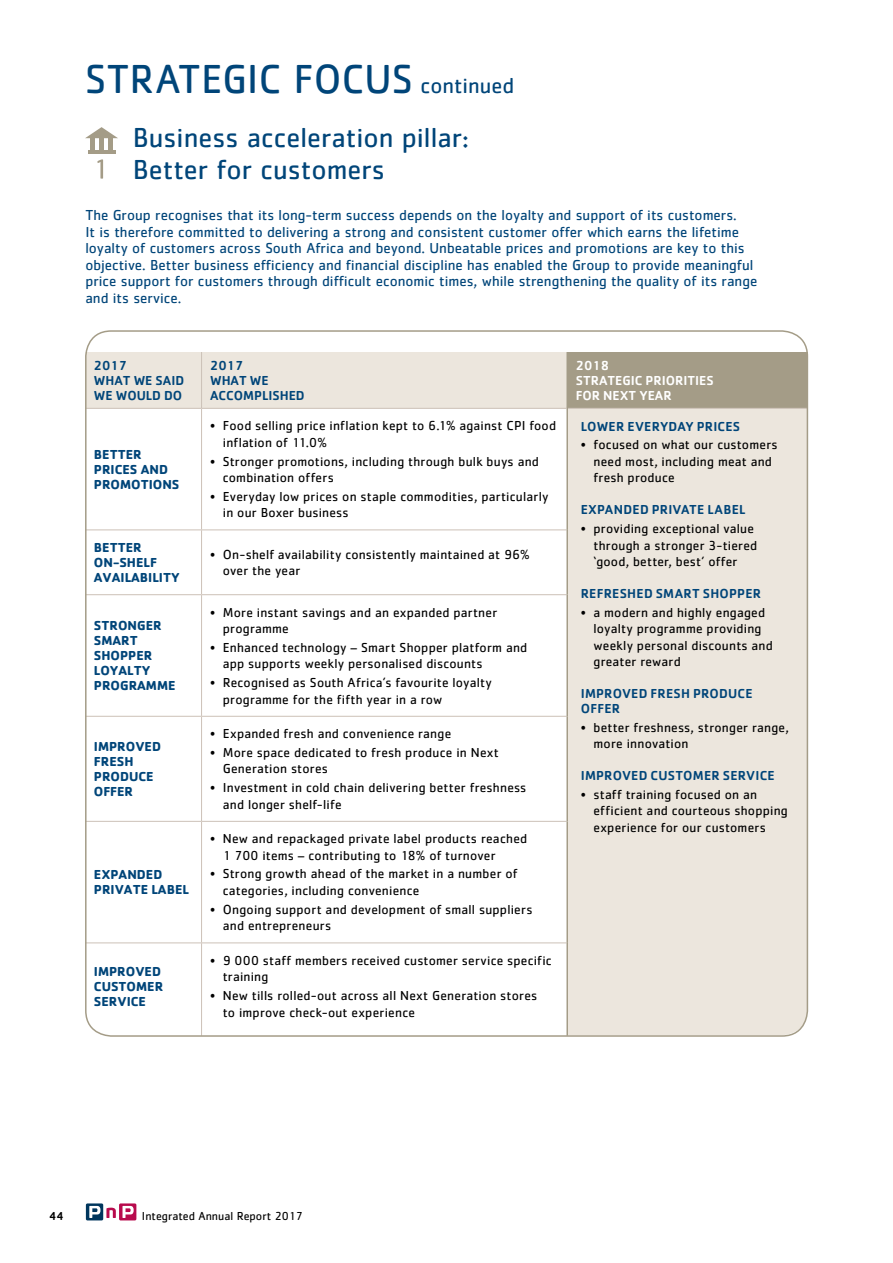
<style>
.page{position:relative;width:893px;height:1263px;background:#fff}
.page>*{position:absolute;margin:0;border:0;box-sizing:border-box;transform-origin:0 0}
.t1{font:42px "Cachet Std";color:#004579}
.t2{font:28.5px/31.5px "Cachet Std";color:#004579}
.t3{font:15px/16.5px "Cachet Std";color:#004579}
.t4{font:13.5px/16.5px "Cachet Std";letter-spacing:.015em;color:#000}
.t5{font:700 13.5px/15px "Cachet Std";color:#004579}
.t6{font:500 13.5px/15px "Cachet Std";letter-spacing:.015em;color:#004579}
.t7{font:500 13.5px/15px "Cachet Std";color:#fff}
.t8{font:12px "Cachet Std";color:#000}
.t9{font:500 12px "Cachet Std";color:#000}
.s1{font-size:22.5px}
</style>
<div class="page">
<svg style="left:86px;top:1203px;width:50px;height:17px"></svg>
<div style="left:88px;top:352px;width:478px;height:56px;background:#ece6dd"></div>
<div style="left:567px;top:352px;width:241px;height:56px;background:#a49c87"></div>
<hr style="left:201px;top:352px;width:1px;height:56px;background:#ccc1b7">
<hr style="left:85px;top:408px;width:117px;height:1px;background:#ccc1b7">
<hr style="left:202px;top:408px;width:364px;height:1px;background:#ccc1b7">
<hr style="left:201px;top:409px;width:1px;height:120px;background:#ccc1b7">
<hr style="left:568px;top:408px;width:240px;height:1px;background:#ccc1b7">
<hr style="left:85px;top:529px;width:117px;height:1px;background:#ccc1b7">
<hr style="left:202px;top:529px;width:364px;height:1px;background:#ccc1b7">
<hr style="left:201px;top:530px;width:1px;height:64px;background:#ccc1b7">
<hr style="left:85px;top:594px;width:117px;height:1px;background:#ccc1b7">
<hr style="left:202px;top:594px;width:364px;height:1px;background:#ccc1b7">
<hr style="left:201px;top:595px;width:1px;height:121px;background:#ccc1b7">
<hr style="left:85px;top:716px;width:117px;height:1px;background:#ccc1b7">
<hr style="left:202px;top:716px;width:364px;height:1px;background:#ccc1b7">
<hr style="left:201px;top:717px;width:1px;height:104px;background:#ccc1b7">
<hr style="left:85px;top:821px;width:117px;height:1px;background:#ccc1b7">
<hr style="left:202px;top:821px;width:364px;height:1px;background:#ccc1b7">
<hr style="left:201px;top:822px;width:1px;height:120px;background:#ccc1b7">
<hr style="left:85px;top:942px;width:117px;height:1px;background:#ccc1b7">
<hr style="left:202px;top:942px;width:364px;height:1px;background:#ccc1b7">
<hr style="left:201px;top:943px;width:1px;height:93px;background:#ccc1b7">
<hr style="left:566px;top:352px;width:2px;height:56px;background:#a49c87">
<hr style="left:566px;top:408px;width:2px;height:122px;background:#a49c87">
<hr style="left:566px;top:530px;width:2px;height:65px;background:#a49c87">
<hr style="left:566px;top:595px;width:2px;height:121px;background:#a49c87">
<hr style="left:566px;top:716px;width:2px;height:105px;background:#a49c87">
<hr style="left:566px;top:821px;width:2px;height:122px;background:#a49c87">
<hr style="left:566px;top:943px;width:2px;height:93px;background:#a49c87">
<div style="left:568px;top:409px;width:239px;height:626px;background:#ece6dd"></div>
<svg style="left:97px;top:159px;width:6px;height:20px"></svg>
<div style="left:90px;top:137px;width:5px;height:14px;background:#a49c87"></div>
<hr style="left:88px;top:150px;width:27px;height:4px;background:#a49c87">
<div style="left:99px;top:137px;width:5px;height:14px;background:#a49c87"></div>
<div style="left:108px;top:137px;width:5px;height:14px;background:#a49c87"></div>
<svg style="left:85px;top:127px;width:33px;height:11px"></svg>
<h1 class="t1" style="left:85px;top:54px;width:431px">STRATEGIC FOCUS <span class="s1">continued</span></h1>
<h2 class="t2" style="left:133px;top:121px;width:338px">Business acceleration pillar:<br>Better for customers</h2>
<p class="t3" style="left:85px;top:207px;width:673px">The Group recognises that its long-term success depends on the loyalty and support of its customers.<br>It is therefore committed to delivering a strong and consistent customer offer which earns the lifetime loyalty of customers across South Africa and beyond. Unbeatable prices and promotions are key to this objective. Better business efficiency and financial discipline has enabled the Group to provide meaningful price support for customers through difficult economic times, while strengthening the quality of its range and its service.</p>
<p class="t6" style="left:94px;top:357px;width:92px">2017<br>WHAT WE SAID<br>WE WOULD DO</p>
<p class="t6" style="left:210px;top:357px;width:96px">2017<br>WHAT WE<br>ACCOMPLISHED</p>
<p class="t7" style="left:576px;top:357px;width:140px">2018<br>STRATEGIC PRIORITIES<br>FOR NEXT YEAR</p>
<p class="t5" style="left:94px;top:446px;width:87px">BETTER<br>PRICES AND<br>PROMOTIONS</p>
<p class="t4" style="left:223px;top:417px;width:335px;text-indent:-13px">• Food selling price inflation kept to 6.1% against CPI food inflation of 11.0%</p>
<p class="t4" style="left:223px;top:452px;width:318px;text-indent:-13px">• Stronger promotions, including through bulk buys and combination offers</p>
<p class="t4" style="left:223px;top:488px;width:327px;text-indent:-13px">• Everyday low prices on staple commodities, particularly in our Boxer business</p>
<p class="t5" style="left:94px;top:539px;width:87px">BETTER<br>ON-SHELF<br>AVAILABILITY</p>
<p class="t4" style="left:223px;top:546px;width:308px;text-indent:-13px">• On-shelf availability consistently maintained at 96% over the year</p>
<p class="t5" style="left:94px;top:618px;width:83px">STRONGER<br>SMART<br>SHOPPER<br>LOYALTY<br>PROGRAMME</p>
<p class="t4" style="left:223px;top:604px;width:276px;text-indent:-13px">• More instant savings and an expanded partner programme</p>
<p class="t4" style="left:223px;top:639px;width:306px;text-indent:-13px">• Enhanced technology – Smart Shopper platform and app supports weekly personalised discounts</p>
<p class="t4" style="left:223px;top:674px;width:270px;text-indent:-13px">• Recognised as South Africa’s favourite loyalty programme for the fifth year in a row</p>
<p class="t5" style="left:94px;top:738px;width:69px">IMPROVED<br>FRESH<br>PRODUCE<br>OFFER</p>
<p class="t5" style="left:94px;top:867px;width:97px">EXPANDED<br>PRIVATE LABEL</p>
<p class="t4" style="left:210px;top:725px;width:243px">• Expanded fresh and convenience range</p>
<p class="t4" style="left:223px;top:744px;width:278px;text-indent:-13px">• More space dedicated to fresh produce in Next<br>Generation stores</p>
<p class="t4" style="left:223px;top:779px;width:305px;text-indent:-13px">• Investment in cold chain delivering better freshness and longer shelf-life</p>
<p class="t4" style="left:223px;top:830px;width:306px;text-indent:-13px">• New and repackaged private label products reached<br>1 700 items – contributing to 18% of turnover</p>
<p class="t4" style="left:223px;top:865px;width:296px;text-indent:-13px">• Strong growth ahead of the market in a number of categories, including convenience</p>
<p class="t4" style="left:223px;top:900px;width:311px;text-indent:-13px">• Ongoing support and development of small suppliers and entrepreneurs</p>
<p class="t5" style="left:94px;top:963px;width:71px">IMPROVED<br>CUSTOMER<br>SERVICE</p>
<p class="t4" style="left:223px;top:952px;width:331px;text-indent:-13px">• 9 000 staff members received customer service specific training</p>
<p class="t4" style="left:223px;top:987px;width:316px;text-indent:-13px">• New tills rolled-out across all Next Generation stores to improve check-out experience</p>
<p class="t6" style="left:581px;top:418px;width:161px">LOWER EVERYDAY PRICES</p>
<p class="t4" style="left:593px;top:436px;width:186px;text-indent:-13px">• focused on what our customers need most, including meat and fresh produce</p>
<p class="t6" style="left:581px;top:502px;width:166px">EXPANDED PRIVATE LABEL</p>
<p class="t4" style="left:593px;top:520px;width:165px;text-indent:-13px">• providing exceptional value through a stronger 3-tiered ‘good, better, best’ offer</p>
<p class="t6" style="left:581px;top:586px;width:182px">REFRESHED SMART SHOPPER</p>
<p class="t4" style="left:593px;top:604px;width:181px;text-indent:-13px">• a modern and highly engaged loyalty programme providing weekly personal discounts and greater reward</p>
<p class="t6" style="left:581px;top:686px;width:173px">IMPROVED FRESH PRODUCE<br>OFFER</p>
<p class="t4" style="left:593px;top:719px;width:197px;text-indent:-13px">• better freshness, stronger range, more innovation</p>
<p class="t6" style="left:581px;top:768px;width:195px">IMPROVED CUSTOMER SERVICE</p>
<p class="t4" style="left:593px;top:786px;width:196px;text-indent:-13px">• staff training focused on an efficient and courteous shopping experience for our customers</p>
<p class="t9" style="left:49px;top:1209px;width:16px">44</p>
<p class="t8" style="left:142px;top:1209px;width:162px">Integrated Annual Report 2017</p>
</div>
